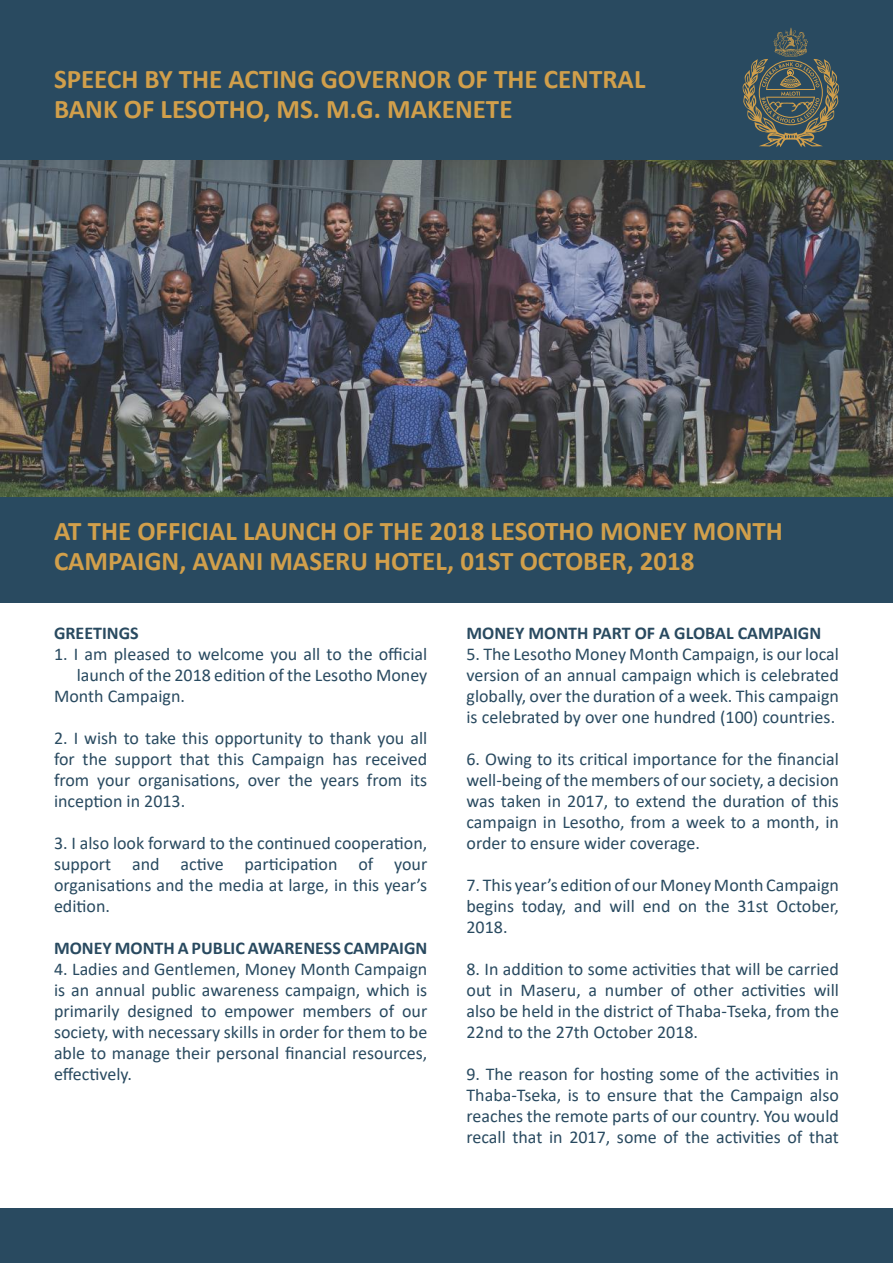
<style>
.page{position:relative;width:893px;height:1263px;background:#fff}
.page>*{position:absolute;margin:0;border:0;box-sizing:border-box;transform-origin:0 0}
.t1{font:700 27px/30px "Calibri";color:#d19f4b}
.t2{font:18px/21px "Calibri";color:#294a60;text-align:justify}
.t3{font:700 18px "Calibri";color:#294a60}
.s1{color:#fff}
</style>
<div class="page">
<img style="left:0;top:159px;width:892px;height:339px">
<div style="left:0;top:0;width:893px;height:159px;background:#294a60"></div>
<div style="left:0;top:498px;width:893px;height:105px;background:#294a60"></div>
<svg style="left:742px;top:28px;width:97px;height:119px"></svg>
<div style="left:0;top:1209px;width:893px;height:54px;background:#294a60"></div>
<h1 class="t1" style="left:54px;top:63px;width:593px">SPEECH BY THE ACTING GOVERNOR OF THE CENTRAL<br>BANK OF LESOTHO, MS. M.G. MAKENETE</h1>
<h1 class="t1" style="left:54px;top:516px;width:730px">AT THE OFFICIAL LAUNCH OF THE 2018 LESOTHO MONEY MONTH<br>CAMPAIGN, AVANI MASERU HOTEL, 01ST OCTOBER, 2018</h1>
<p class="t3" style="left:54px;top:620px;width:86px">GREETINGS</p>
<p class="t2" style="left:54px;top:643px;width:375px">1. I am pleased to welcome you all to the official <span class="s1">.....</span>launch of the 2018 edition of the Lesotho Money Month Campaign.</p>
<p class="t2" style="left:54px;top:727px;width:375px">2. I wish to take this opportunity to thank you all for the support that this Campaign has received from your organisations, over the years from its inception in 2013.</p>
<p class="t2" style="left:54px;top:832px;width:375px">3. I also look forward to the continued cooperation, support and active participation of your organisations and the media at large, in this year’s edition.</p>
<p class="t3" style="left:54px;top:935px;width:375px">MONEY MONTH A PUBLIC AWARENESS CAMPAIGN</p>
<p class="t2" style="left:54px;top:958px;width:375px">4. Ladies and Gentlemen, Money Month Campaign is an annual public awareness campaign, which is primarily designed to empower members of our society, with necessary skills in order for them to be able to manage their personal financial resources, effectively.</p>
<p class="t3" style="left:466px;top:620px;width:356px">MONEY MONTH PART OF A GLOBAL CAMPAIGN</p>
<p class="t2" style="left:466px;top:643px;width:374px">5. The Lesotho Money Month Campaign, is our local version of an annual campaign which is celebrated globally, over the duration of a week. This campaign is celebrated by over one hundred (100) countries.</p>
<p class="t2" style="left:466px;top:748px;width:374px">6. Owing to its critical importance for the financial well-being of the members of our society, a decision was taken in 2017, to extend the duration of this campaign in Lesotho, from a week to a month, in order to ensure wider coverage.</p>
<p class="t2" style="left:466px;top:874px;width:374px">7. This year’s edition of our Money Month Campaign begins today, and will end on the 31st October, 2018.</p>
<p class="t2" style="left:466px;top:958px;width:374px">8. In addition to some activities that will be carried out in Maseru, a number of other activities will also be held in the district of Thaba-Tseka, from the 22nd to the 27th October 2018.</p>
<p class="t2" style="left:466px;top:1063px;width:374px">9. The reason for hosting some of the activities in Thaba-Tseka, is to ensure that the Campaign also reaches the remote parts of our country. You would recall that in 2017, some of the activities of that</p>
</div>
